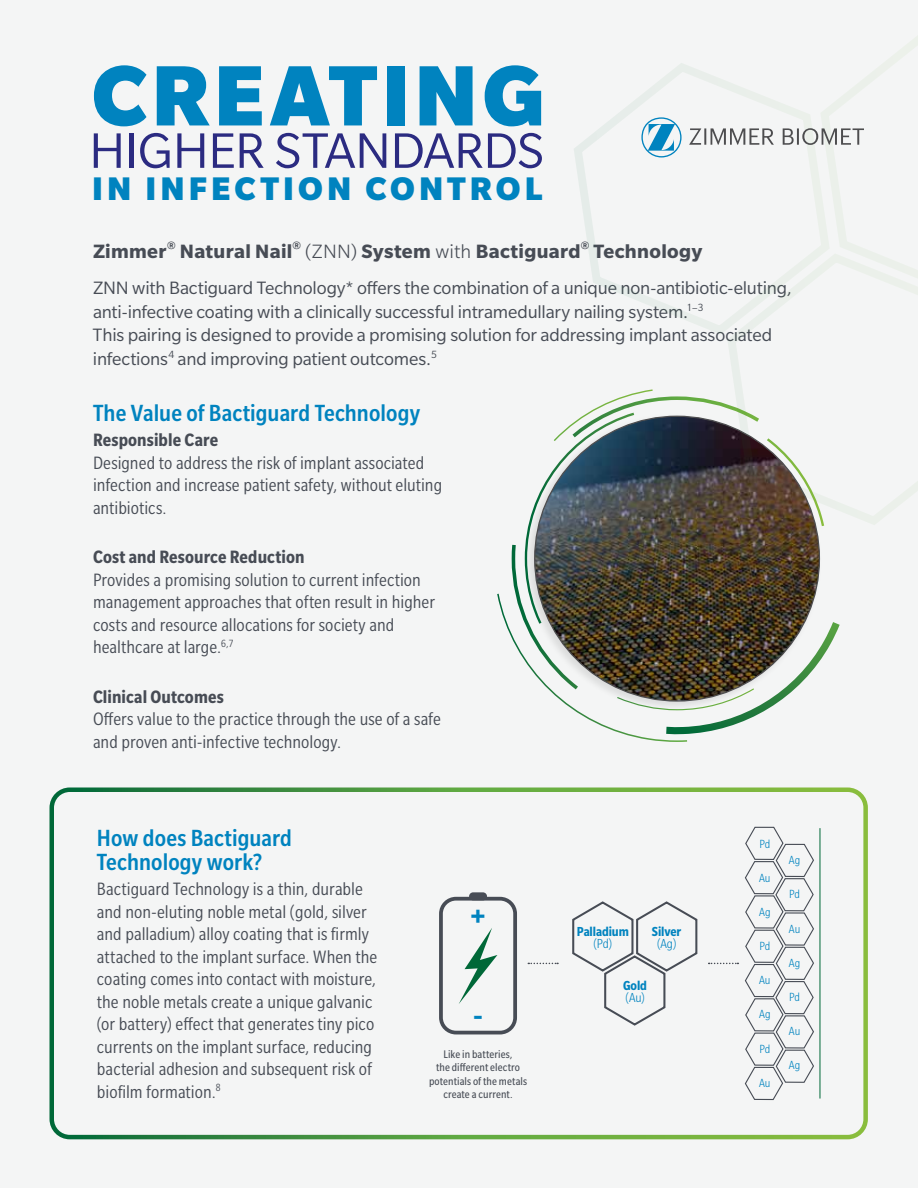
<style>
.page{position:relative;width:918px;height:1188px;background:#f4f5f5}
.page>*{position:absolute;margin:0;border:0;box-sizing:border-box;transform-origin:0 0}
.t1{font:900 93.15px "Slate Pro";letter-spacing:.05em;color:#0083bf}
.t2{font:54.3px "Slate Pro";letter-spacing:-.015em;color:#2b2b81}
.t3{font:900 35.55px "Slate Pro";letter-spacing:.115em;color:#0083bf}
.t4{font:700 27.6px "Slate Pro";color:#0083bf}
.t5{font:500 condensed 25.5px/24px "Slate Pro";letter-spacing:.005em;color:#0083bf}
.t6{font:700 21px "Slate Pro";letter-spacing:.015em;color:#474c55}
.t7{font:condensed 19.5px/22.5px "Slate Pro";letter-spacing:.005em;color:#474c55}
.t8{font:19.5px/23.4px "Slate Pro";letter-spacing:-.01em;color:#474c55}
.t9{font:700 condensed 19.5px "Slate Pro";letter-spacing:.005em;color:#474c55}
.t10{font:700 condensed 14.25px "Slate Pro";letter-spacing:-.005em;color:#0083bf}
.t11{font:300 condensed 14.25px "Slate Pro";color:#0083bf}
.t12{font:300 condensed 12.9px "Slate Pro";color:#0083bf}
.t13{font:condensed 12px/13.5px "Slate Pro";letter-spacing:.01em;color:#474c55;text-align:center}
.s1{font-weight:300}
</style>
<div class="page">
<img style="left:497px;top:428px;width:343px;height:314px">
<svg style="left:567px;top:36px;width:351px;height:494px"></svg>
<svg style="left:689px;top:128px;width:175px;height:17px"></svg>
<svg style="left:641px;top:117px;width:41px;height:40px"></svg>
<svg style="left:572px;top:901px;width:126px;height:125px"></svg>
<svg style="left:528px;top:963px;width:30px;height:1px"></svg>
<svg style="left:709px;top:963px;width:29px;height:1px"></svg>
<svg style="left:744px;top:826px;width:70px;height:275px"></svg>
<hr style="left:819px;top:828px;width:1px;height:271px;background:#006838">
<div style="left:439px;top:897px;width:78px;height:137px;border:4px solid #474c55;border-radius:15px"></div>
<div style="left:469px;top:892px;width:18px;height:8px;background:#474c55;border-radius:4px"></div>
<svg style="left:459px;top:928px;width:38px;height:76px"></svg>
<div style="left:50px;top:788px;width:818px;height:351px;border:4px solid #fff;border-radius:18px"></div>
<h1 class="t1" style="left:92px;top:43px;width:455px">CREATING</h1>
<h2 class="t2" style="left:89px;top:122px;width:456px">HIGHER STANDARDS</h2>
<h3 class="t3" style="left:92px;top:169px;width:452px">IN INFECTION CONTROL</h3>
<p class="t6" style="left:93px;top:239px;width:611px">Zimmer<sup>®</sup> Natural Nail<sup>®</sup> <span class="s1">(ZNN)</span> System <span class="s1">with</span> Bactiguard<sup>®</sup> Technology</p>
<p class="t8" style="left:93px;top:276px;width:700px">ZNN with Bactiguard Technology* offers the combination of a unique non-antibiotic-eluting, anti-infective coating with a clinically successful intramedullary nailing system.<sup>1–3<br></sup>This pairing is designed to provide a promising solution for addressing implant associated infections<sup>4</sup> and improving patient outcomes.<sup>5</sup></p>
<h3 class="t5" style="left:93px;top:400px;width:329px">The Value of Bactiguard Technology</h3>
<p class="t9" style="left:93px;top:430px;width:127px">Responsible Care</p>
<p class="t7" style="left:93px;top:451px;width:351px">Designed to address the risk of implant associated infection and increase patient safety, without eluting antibiotics.</p>
<p class="t9" style="left:93px;top:547px;width:213px">Cost and Resource Reduction</p>
<p class="t7" style="left:93px;top:568px;width:343px">Provides a promising solution to current infection management approaches that often result in higher costs and resource allocations for society and healthcare at large.<sup>6,7</sup></p>
<p class="t9" style="left:93px;top:686px;width:132px">Clinical Outcomes</p>
<p class="t7" style="left:93px;top:708px;width:349px">Offers value to the practice through the use of a safe and proven anti-infective technology.</p>
<h3 class="t5" style="left:97px;top:825px;width:197px">How does Bactiguard<br>Technology work?</h3>
<p class="t7" style="left:97px;top:878px;width:282px">Bactiguard Technology is a thin, durable and non-eluting noble metal (gold, silver and palladium) alloy coating that is firmly attached to the implant surface. When the coating comes into contact with moisture, the noble metals create a unique galvanic (or battery) effect that generates tiny pico currents on the implant surface, reducing bacterial adhesion and subsequent risk of biofilm formation.<sup>8</sup></p>
<h3 class="t4" style="left:470px;top:901px;width:17px">+</h3>
<h3 class="t4" style="left:473px;top:1000px;width:11px">-</h3>
<p class="t13" style="left:429px;top:1047px;width:100px">Like in batteries,<br>the different electro potentials of the metals create a current.</p>
<p class="t10" style="left:577px;top:924px;width:54px">Palladium</p>
<p class="t11" style="left:593px;top:936px;width:20px">(Pd)</p>
<p class="t10" style="left:652px;top:924px;width:31px">Silver</p>
<p class="t11" style="left:657px;top:936px;width:21px">(Ag)</p>
<p class="t10" style="left:623px;top:978px;width:26px">Gold</p>
<p class="t11" style="left:626px;top:990px;width:21px">(Au)</p>
<p class="t12" style="left:759px;top:837px;width:13px">Pd</p>
<p class="t12" style="left:759px;top:871px;width:13px">Au</p>
<p class="t12" style="left:759px;top:905px;width:13px">Ag</p>
<p class="t12" style="left:759px;top:939px;width:13px">Pd</p>
<p class="t12" style="left:759px;top:974px;width:13px">Au</p>
<p class="t12" style="left:759px;top:1008px;width:13px">Ag</p>
<p class="t12" style="left:759px;top:1042px;width:13px">Pd</p>
<p class="t12" style="left:759px;top:1076px;width:13px">Au</p>
<p class="t12" style="left:789px;top:854px;width:13px">Ag</p>
<p class="t12" style="left:789px;top:888px;width:13px">Pd</p>
<p class="t12" style="left:789px;top:922px;width:13px">Au</p>
<p class="t12" style="left:789px;top:956px;width:13px">Ag</p>
<p class="t12" style="left:789px;top:990px;width:13px">Pd</p>
<p class="t12" style="left:789px;top:1024px;width:13px">Au</p>
<p class="t12" style="left:789px;top:1059px;width:13px">Ag</p>
</div>
